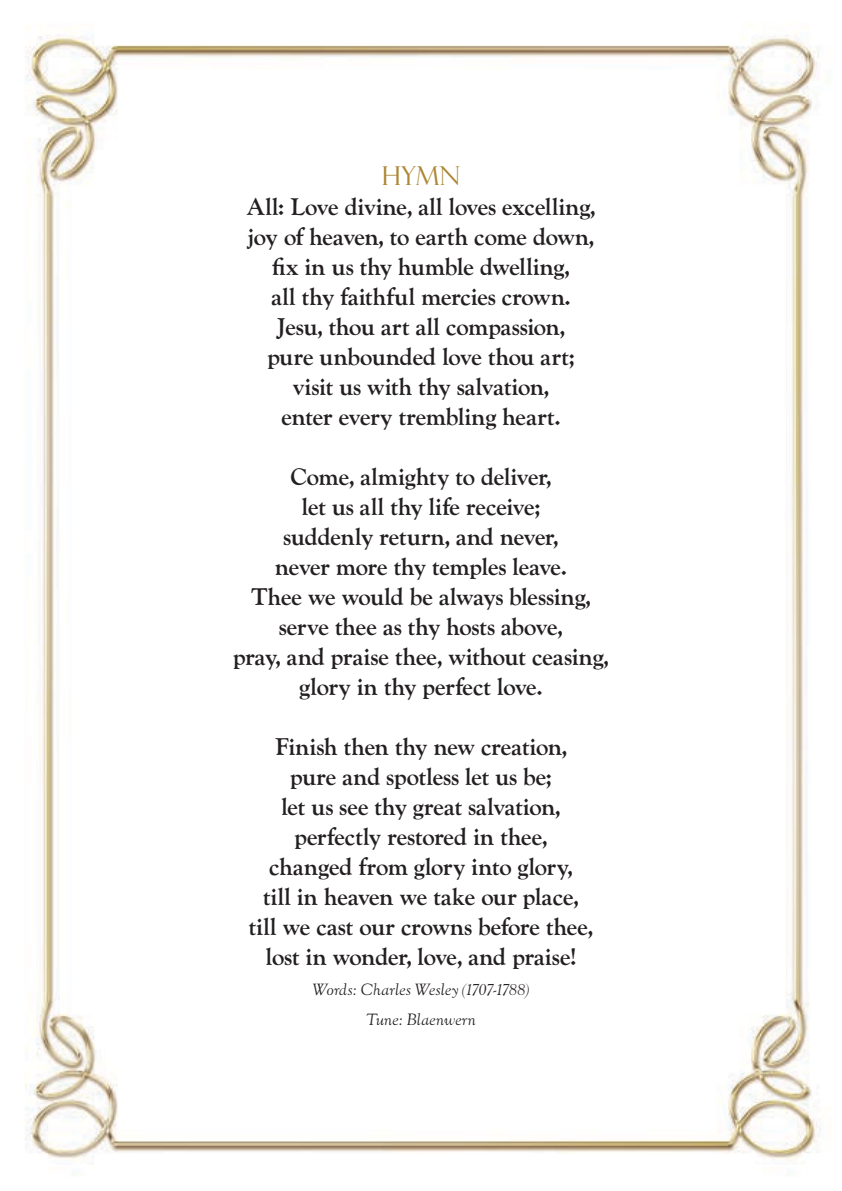
<style>
.page{position:relative;width:842px;height:1191px;background:#fff}
.page>*{position:absolute;margin:0;border:0;box-sizing:border-box;transform-origin:0 0}
.t1{font:26px "Felix Titling";color:#ac8732}
.t2{font:700 24px/30px "LTC Goudy Oldstyle Pro";letter-spacing:-.005em;color:#231f20;text-align:center}
.t3{font:italic 16px/30px "LTC Goudy Oldstyle Pro";letter-spacing:.005em;color:#231f20;text-align:center}
</style>
<div class="page">
<img style="left:25px;top:26px;width:807px;height:1138px">
<p class="t1" style="left:382px;top:160px;width:80px">HYMN</p>
<p class="t2" style="left:246px;top:192px;width:350px">All: Love divine, all loves excelling, joy of heaven, to earth come down, fix in us thy humble dwelling,<br>all thy faithful mercies crown.<br>Jesu, thou art all compassion,<br>pure unbounded love thou art; visit us with thy salvation,<br>enter every trembling heart.</p>
<p class="t2" style="left:233px;top:462px;width:377px">Come, almighty to deliver,<br>let us all thy life receive;<br>suddenly return, and never,<br>never more thy temples leave.<br>Thee we would be always blessing, serve thee as thy hosts above,<br>pray, and praise thee, without ceasing, glory in thy perfect love.</p>
<p class="t2" style="left:249px;top:732px;width:346px">Finish then thy new creation, pure and spotless let us be;<br>let us see thy great salvation, perfectly restored in thee,<br>changed from glory into glory,<br>till in heaven we take our place, till we cast our crowns before thee, lost in wonder, love, and praise!</p>
<p class="t3" style="left:312px;top:974px;width:219px">Words: Charles Wesley (1707-1788)<br>Tune: Blaenwern</p>
</div>
